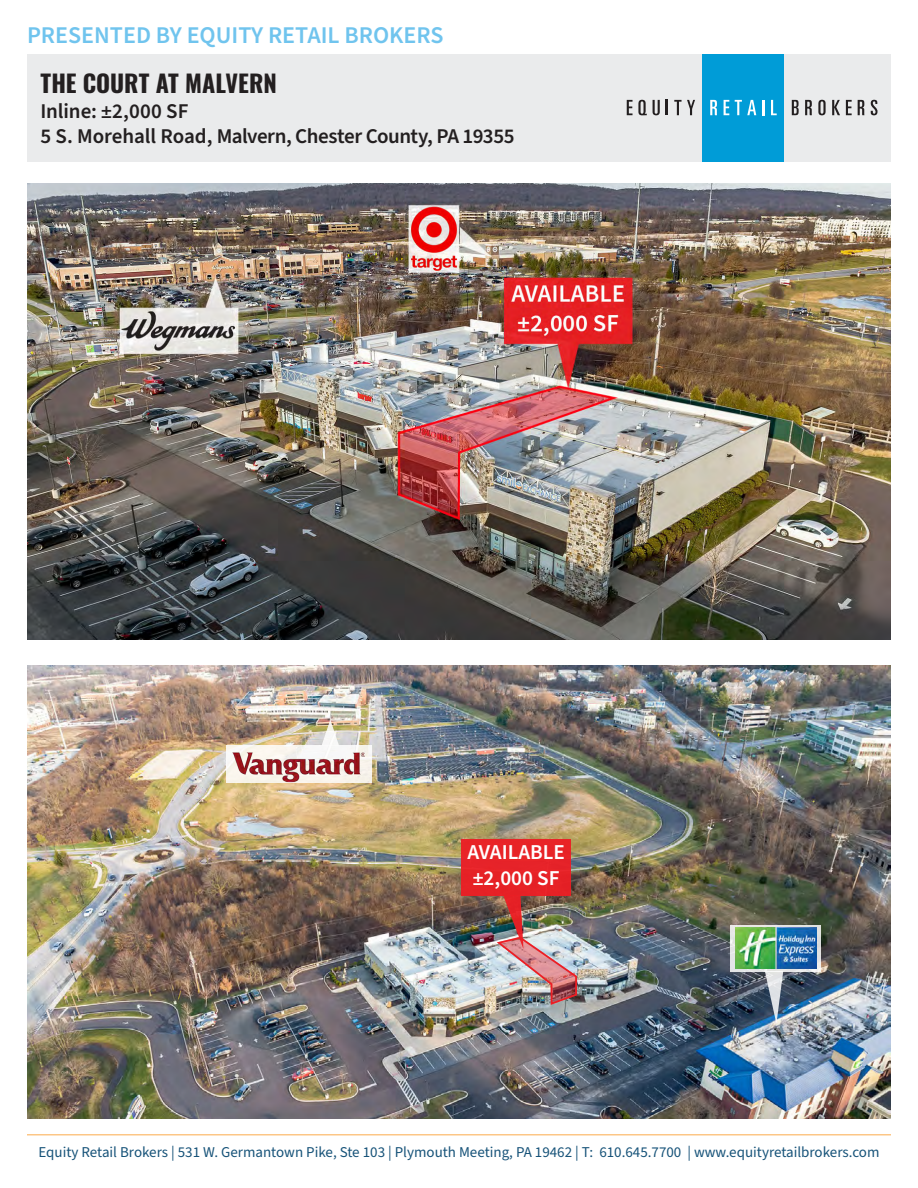
<style>
.page{position:relative;width:918px;height:1188px;background:#fff}
.page>*{position:absolute;margin:0;border:0;box-sizing:border-box;transform-origin:0 0}
.t1{font:600 24px "Source Sans Pro";color:#70c4ee}
.t2{font:700 24px "Oswald";letter-spacing:.005em;color:#231f20}
.t3{font:600 21.15px/25.3px "Source Sans Pro";color:#fff}
.t4{font:600 21px/25.2px "Source Sans Pro";letter-spacing:-.015em;color:#231f20}
.t5{font:15px "Source Sans Pro";color:#175379}
</style>
<div class="page">
<div style="left:27px;top:54px;width:864px;height:108px;background:#eaebec"></div>
<svg style="left:666px;top:100px;width:2px;height:15px"></svg>
<div style="left:702px;top:54px;width:81px;height:108px;background:#009cd7"></div>
<svg style="left:627px;top:100px;width:20px;height:15px"></svg>
<svg style="left:653px;top:100px;width:7px;height:15px"></svg>
<svg style="left:674px;top:100px;width:21px;height:15px"></svg>
<svg style="left:710px;top:100px;width:7px;height:15px"></svg>
<svg style="left:724px;top:100px;width:5px;height:15px"></svg>
<svg style="left:735px;top:100px;width:21px;height:15px"></svg>
<svg style="left:762px;top:100px;width:2px;height:15px"></svg>
<svg style="left:771px;top:100px;width:6px;height:15px"></svg>
<svg style="left:792px;top:100px;width:7px;height:15px"></svg>
<svg style="left:805px;top:100px;width:7px;height:15px"></svg>
<svg style="left:818px;top:100px;width:8px;height:15px"></svg>
<svg style="left:832px;top:100px;width:8px;height:15px"></svg>
<svg style="left:846px;top:100px;width:6px;height:15px"></svg>
<svg style="left:858px;top:100px;width:6px;height:15px"></svg>
<svg style="left:871px;top:100px;width:7px;height:15px"></svg>
<img style="left:27px;top:183px;width:864px;height:456px">
<img style="left:27px;top:666px;width:864px;height:453px">
<svg style="left:322px;top:720px;width:17px;height:25px"></svg>
<svg style="left:765px;top:971px;width:18px;height:53px"></svg>
<div style="left:226px;top:745px;width:146px;height:38px;background:#f8f6f0"></div>
<img style="left:231px;top:751px;width:134px;height:32px">
<svg style="left:730px;top:925px;width:91px;height:46px"></svg>
<div style="left:461px;top:839px;width:110px;height:56px;background:#ec1e24"></div>
<img style="left:495px;top:895px;width:83px;height:111px">
<img style="left:735px;top:928px;width:81px;height:40px">
<hr style="left:27px;top:1134px;width:864px;height:2px;background:#fcc686">
<h1 class="t1" style="left:27px;top:19px;width:418px">PRESENTED BY EQUITY RETAIL BROKERS</h1>
<h1 class="t2" style="left:40px;top:70px;width:238px">THE COURT AT MALVERN</h1>
<h3 class="t4" style="left:40px;top:99px;width:475px">Inline: ±2,000 SF<br>5 S. Morehall Road, Malvern, Chester County, PA 19355</h3>
<p class="t3" style="left:467px;top:840px;width:99px">AVAILABLE ±2,000 SF</p>
<p class="t5" style="left:39px;top:1142px;width:842px">Equity Retail Brokers | 531 W. Germantown Pike, Ste 103 | Plymouth Meeting, PA 19462 | T: 610.645.7700 | www.equityretailbrokers.com</p>
</div>
